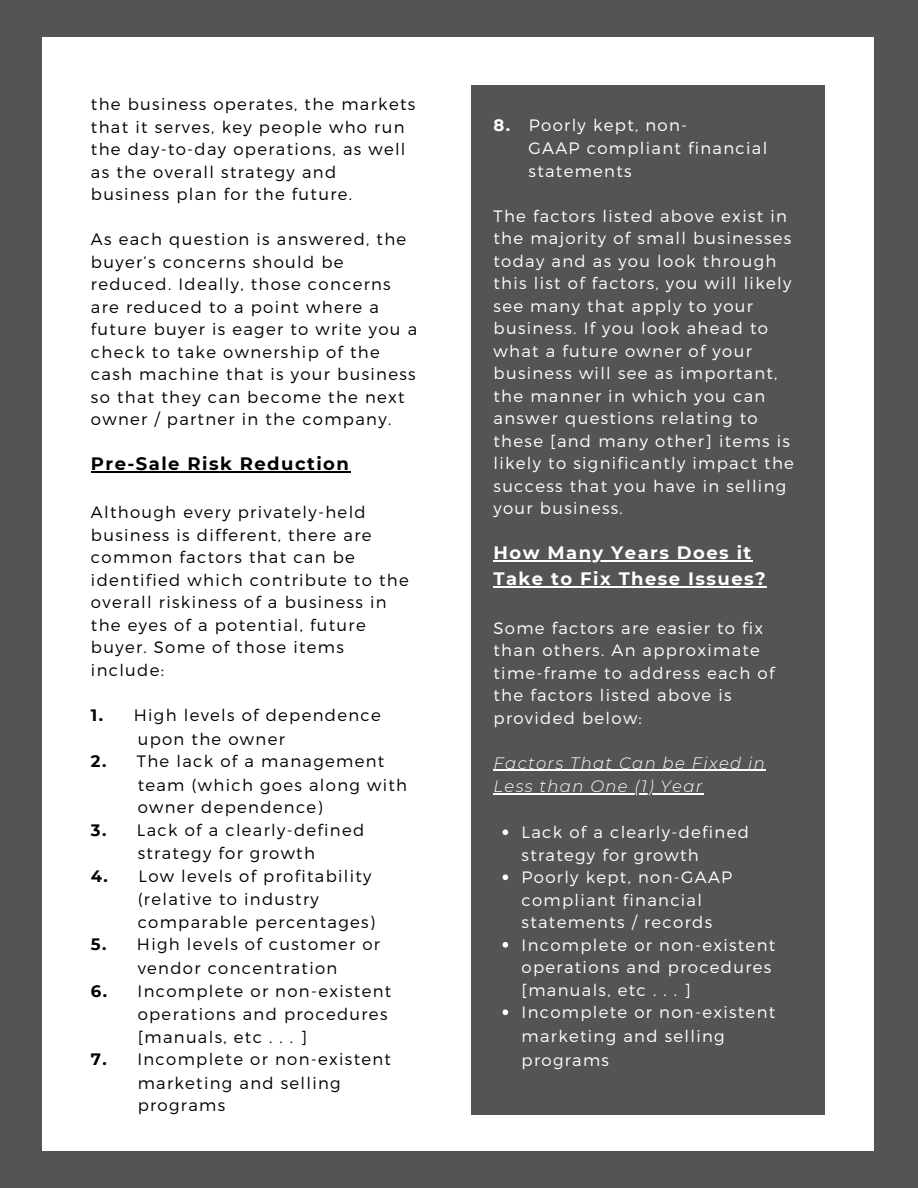
<style>
.page{position:relative;width:918px;height:1188px;background:#545454}
.page>*{position:absolute;margin:0;border:0;box-sizing:border-box;transform-origin:0 0}
.t1{font:700 18px/25.8px "Montserrat";letter-spacing:.08em;color:#fff}
.t2{font:700 18px "Montserrat";letter-spacing:.08em;color:#000}
.t3{font:300 16.5px/22.5px "Montserrat";letter-spacing:.08em;color:#000}
.t4{font:300 16.5px/22.5px "Montserrat";letter-spacing:.08em;color:#fff}
.t5{font:italic 300 16.5px "Montserrat";letter-spacing:.08em;color:#fff}
.s1{font-weight:700}
</style>
<div class="page">
<div style="left:43px;top:37px;width:830px;height:1114px;background:#fff"></div>
<div style="left:472px;top:85px;width:353px;height:1029px;background:#545454"></div>
<hr style="left:91px;top:471px;width:259px;height:1px;background:#000">
<hr style="left:494px;top:561px;width:259px;height:1px;background:#fff">
<hr style="left:494px;top:586px;width:273px;height:2px;background:#fff">
<hr style="left:494px;top:770px;width:272px;height:1px;background:#fff">
<hr style="left:494px;top:793px;width:210px;height:2px;background:#fff">
<svg style="left:503px;top:829px;width:5px;height:6px"></svg>
<svg style="left:503px;top:874px;width:5px;height:6px"></svg>
<svg style="left:503px;top:942px;width:5px;height:6px"></svg>
<svg style="left:503px;top:1009px;width:5px;height:6px"></svg>
<p class="t3" style="left:91px;top:92px;width:326px">the business operates, the markets that it serves, key people who run the day-to-day operations, as well as the overall strategy and business plan for the future.</p>
<p class="t3" style="left:91px;top:227px;width:328px">As each question is answered, the buyer’s concerns should be reduced. Ideally, those concerns are reduced to a point where a future buyer is eager to write you a check to take ownership of the cash machine that is your business so that they can become the next owner / partner in the company.</p>
<p class="t2" style="left:91px;top:453px;width:259px">Pre-Sale Risk Reduction</p>
<h1 class="t3" style="left:91px;top:500px;width:319px">Although every privately-held business is different, there are common factors that can be identified which contribute to the overall riskiness of a business in the eyes of a potential, future buyer. Some of those items include:</h1>
<p class="t3" style="left:91px;top:703px;width:291px"><span class="s1">1.</span> High levels of dependence</p>
<p class="t3" style="left:138px;top:727px;width:149px">upon the owner</p>
<p class="t3" style="left:91px;top:749px;width:295px"><span class="s1">2.</span> The lack of a management</p>
<p class="t3" style="left:138px;top:773px;width:271px">team (which goes along with</p>
<p class="t3" style="left:138px;top:795px;width:187px">owner dependence)</p>
<p class="t3" style="left:91px;top:818px;width:275px"><span class="s1">3.</span> Lack of a clearly-defined</p>
<p class="t3" style="left:138px;top:841px;width:179px">strategy for growth</p>
<p class="t3" style="left:91px;top:864px;width:282px"><span class="s1">4.</span> Low levels of profitability</p>
<p class="t3" style="left:138px;top:887px;width:183px">(relative to industry</p>
<p class="t3" style="left:138px;top:910px;width:239px">comparable percentages)</p>
<p class="t3" style="left:91px;top:932px;width:291px"><span class="s1">5.</span> High levels of customer or</p>
<p class="t3" style="left:138px;top:956px;width:201px">vendor concentration</p>
<p class="t3" style="left:91px;top:979px;width:302px"><span class="s1">6.</span> Incomplete or non-existent</p>
<p class="t3" style="left:138px;top:1002px;width:251px">operations and procedures</p>
<p class="t3" style="left:138px;top:1025px;width:171px">[manuals, etc . . . ]</p>
<p class="t3" style="left:91px;top:1047px;width:302px"><span class="s1">7.</span> Incomplete or non-existent</p>
<p class="t3" style="left:138px;top:1071px;width:205px">marketing and selling</p>
<p class="t3" style="left:138px;top:1093px;width:89px">programs</p>
<p class="t4" style="left:494px;top:113px;width:195px"><span class="s1">8.</span> Poorly kept, non-</p>
<p class="t4" style="left:529px;top:137px;width:240px">GAAP compliant financial</p>
<p class="t4" style="left:529px;top:159px;width:105px">statements</p>
<p class="t4" style="left:494px;top:204px;width:302px">The factors listed above exist in the majority of small businesses today and as you look through this list of factors, you will likely see many that apply to your business. If you look ahead to what a future owner of your business will see as important, the manner in which you can answer questions relating to these [and many other] items is likely to significantly impact the success that you have in selling your business.</p>
<p class="t1" style="left:494px;top:540px;width:274px">How Many Years Does it<br>Take to Fix These Issues?</p>
<h1 class="t4" style="left:494px;top:616px;width:282px">Some factors are easier to fix than others. An approximate time-frame to address each of the factors listed above is provided below:</h1>
<p class="t5" style="left:494px;top:753px;width:273px">Factors That Can be Fixed in</p>
<p class="t5" style="left:494px;top:776px;width:210px">Less than One (1) Year</p>
<p class="t4" style="left:522px;top:821px;width:229px">Lack of a clearly-defined</p>
<p class="t4" style="left:522px;top:843px;width:212px">strategy for growth<br>Poorly kept, non-GAAP</p>
<p class="t4" style="left:522px;top:888px;width:255px">compliant financial statements / records<br>Incomplete or non-existent</p>
<p class="t4" style="left:522px;top:956px;width:255px">operations and procedures [manuals, etc . . . ]<br>Incomplete or non-existent</p>
<p class="t4" style="left:522px;top:1024px;width:205px;line-height:23.7px">marketing and selling programs</p>
</div>
